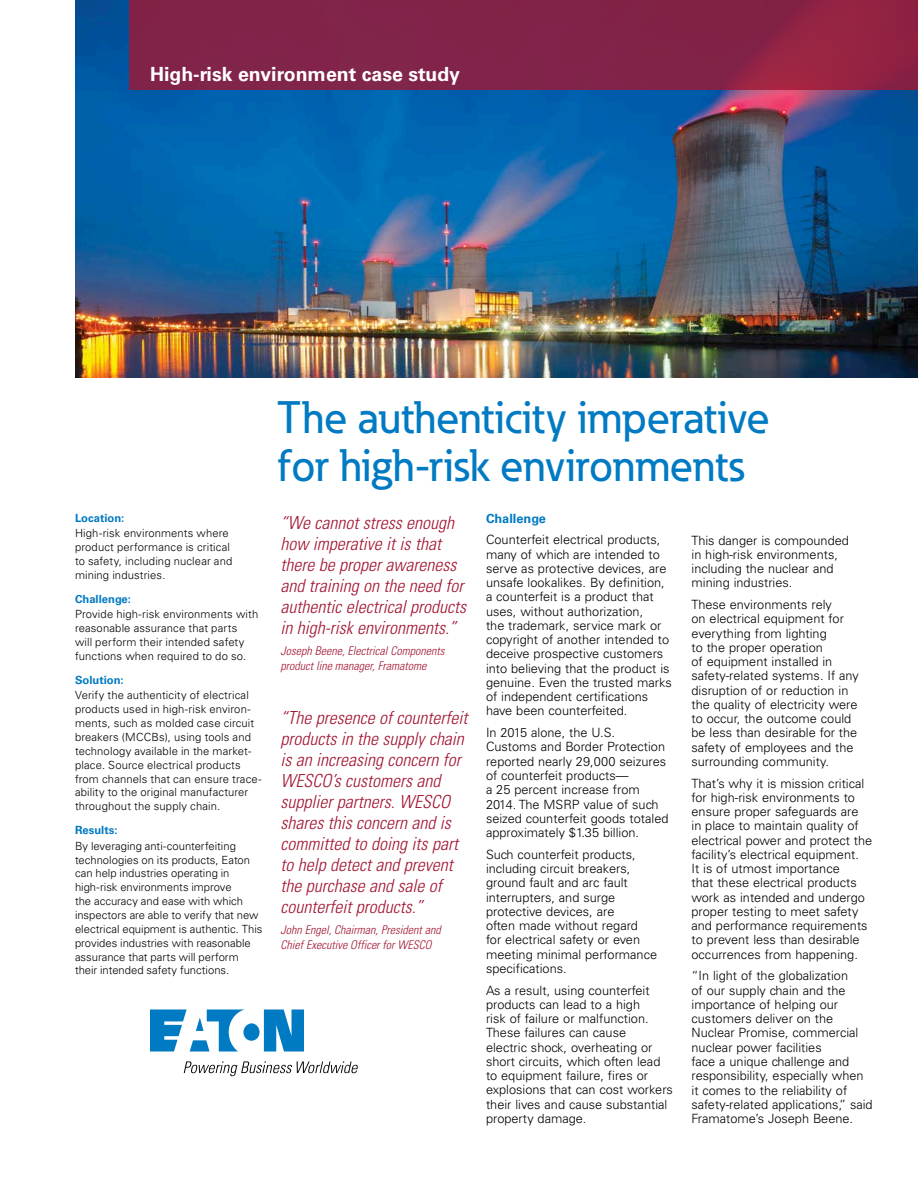
<style>
.page{position:relative;width:918px;height:1188px;background:#fff}
.page>*{position:absolute;margin:0;border:0;box-sizing:border-box;transform-origin:0 0}
.t1{font:500 45px/48px "Eaton";letter-spacing:-.005em;color:#007ac2}
.t2{font:700 19.5px "Univers LT Std";color:#fff}
.t3{font:italic 300 condensed 18px/21px "Univers LT Std";color:#a21632}
.t4{font:300 12.75px/14.2px "Univers LT Std";color:#000}
.t5{font:700 12.75px "Univers LT Std";color:#007ac2}
.t6{font:italic 300 condensed 12px/15px "Univers LT Std";color:#a21632}
.t7{font:300 11.25px/13.8px "Univers LT Std";letter-spacing:.01em;color:#000}
.t8{font:700 11.25px "Univers LT Std";color:#007ac2}
</style>
<div class="page">
<img style="left:75px;top:0;width:843px;height:378px">
<svg style="left:129px;top:0;width:789px;height:90px;background:#842247"></svg>
<svg style="left:150px;top:1010px;width:154px;height:42px"></svg>
<svg style="left:184px;top:1061px;width:174px;height:15px"></svg>
<h2 class="t2" style="left:150px;top:63px;width:312px">High-risk environment case study</h2>
<p class="t8" style="left:75px;top:511px;width:51px">Location:</p>
<p class="t7" style="left:75px;top:526px;width:159px">High-risk environments where product performance is critical to safety, including nuclear and mining industries.</p>
<p class="t8" style="left:75px;top:592px;width:58px">Challenge:</p>
<p class="t7" style="left:75px;top:607px;width:185px">Provide high-risk environments with reasonable assurance that parts<br>will perform their intended safety functions when required to do so.</p>
<p class="t8" style="left:75px;top:673px;width:50px">Solution:</p>
<p class="t7" style="left:75px;top:688px;width:188px">Verify the authenticity of electrical products used in high-risk environ&shy;ments, such as molded case circuit breakers (MCCBs), using tools and technology available in the market&shy;place. Source electrical products from channels that can ensure trace&shy;ability to the original manufacturer throughout the supply chain.</p>
<p class="t8" style="left:75px;top:824px;width:44px">Results:</p>
<p class="t7" style="left:75px;top:839px;width:189px">By leveraging anti-counterfeiting technologies on its products, Eaton can help industries operating in high-risk environments improve<br>the accuracy and ease with which inspectors are able to verify that new electrical equipment is authentic. This provides industries with reasonable assurance that parts will perform their intended safety functions.</p>
<h1 class="t1" style="left:278px;top:393px;width:494px">The authenticity imperative for high-risk environments</h1>
<h3 class="t3" style="left:280px;top:513px;width:187px">“We cannot stress enough how imperative it is that there be proper awareness and training on the need for authentic electrical products in high-risk environments.”</h3>
<p class="t6" style="left:280px;top:644px;width:166px">Joseph Beene, Electrical Components product line manager, Framatome</p>
<p class="t3" style="left:280px;top:708px;width:189px">“The presence of counterfeit products in the supply chain is an increasing concern for<br>WESCO’s customers and supplier partners. WESCO shares this concern and is committed to doing its part to help detect and prevent the purchase and sale of counterfeit products.”</p>
<p class="t6" style="left:280px;top:923px;width:162px">John Engel, Chairman, President and<br>Chief Executive Officer for WESCO</p>
<p class="t5" style="left:486px;top:511px;width:61px">Challenge</p>
<p class="t4" style="left:486px;top:533px;width:187px">Counterfeit electrical products, many of which are intended to serve as protective devices, are unsafe lookalikes. By definition, a counterfeit is a product that uses, without authorization,<br>the trademark, service mark or copyright of another intended to deceive prospective customers into believing that the product is genuine. Even the trusted marks of independent certifications have been counterfeited.</p>
<p class="t4" style="left:486px;top:726px;width:184px">In 2015 alone, the U.S.<br>Customs and Border Protection reported nearly 29,000 seizures of counterfeit products—<br>a 25 percent increase from<br>2014. The MSRP value of such seized counterfeit goods totaled approximately $1.35 billion.</p>
<p class="t4" style="left:486px;top:847px;width:173px">Such counterfeit products, including circuit breakers, ground fault and arc fault interrupters, and surge protective devices, are<br>often made without regard<br>for electrical safety or even meeting minimal performance specifications.</p>
<p class="t4" style="left:486px;top:983px;width:188px">As a result, using counterfeit products can lead to a high<br>risk of failure or malfunction.<br>These failures can cause<br>electric shock, overheating or short circuits, which often lead to equipment failure, fires or explosions that can cost workers their lives and cause substantial property damage.</p>
<p class="t4" style="left:692px;top:533px;width:159px">This danger is compounded in high-risk environments, including the nuclear and mining industries.</p>
<p class="t4" style="left:692px;top:597px;width:169px">These environments rely<br>on electrical equipment for everything from lighting<br>to the proper operation<br>of equipment installed in safety-related systems. If any disruption of or reduction in the quality of electricity were to occur, the outcome could be less than desirable for the safety of employees and the surrounding community.</p>
<p class="t4" style="left:692px;top:776px;width:182px">That’s why it is mission critical for high-risk environments to ensure proper safeguards are<br>in place to maintain quality of electrical power and protect the facility’s electrical equipment.<br>It is of utmost importance<br>that these electrical products work as intended and undergo proper testing to meet safety and performance requirements to prevent less than desirable occurrences from happening.</p>
<p class="t4" style="left:692px;top:969px;width:183px">“In light of the globalization<br>of our supply chain and the importance of helping our customers deliver on the<br>Nuclear Promise, commercial nuclear power facilities<br>face a unique challenge and responsibility, especially when it comes to the reliability of safety-related applications,” said<br>Framatome’s Joseph Beene.</p>
</div>
